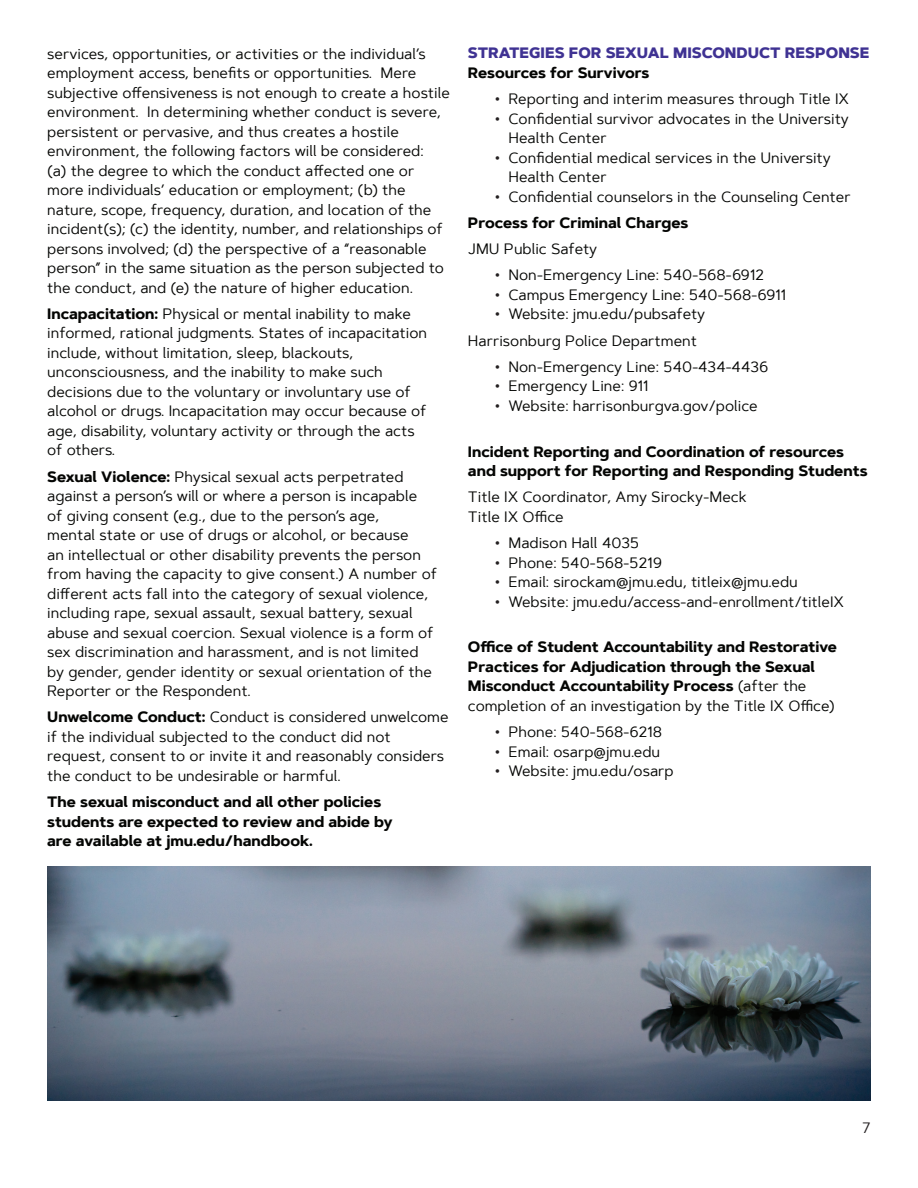
<style>
.page{position:relative;width:918px;height:1188px;background:#fff}
.page>*{position:absolute;margin:0;border:0;box-sizing:border-box;transform-origin:0 0}
.t1{font:15px/19.5px "Artegra Sans";color:#040503}
.t2{font:700 15px/19.5px "Artegra Sans";color:#040503}
.t3{font:800 15px "Artegra Sans";color:#3f3293}
.t4{font:15px "Artegra Sans";color:#231f20}
.s1{font-weight:700}
.s2{color:#231f20}
.s3{font-weight:400}
</style>
<div class="page">
<img style="left:47px;top:866px;width:824px;height:234px">
<p class="t1" style="left:47px;top:43px;width:404px">services, opportunities, or activities or the individual’s employment access, benefits or opportunities. Mere subjective offensiveness is not enough to create a hostile environment. In determining whether conduct is severe, persistent or pervasive, and thus creates a hostile environment, the following factors will be considered:<br>(a) the degree to which the conduct affected one or more individuals’ education or employment; (b) the nature, scope, frequency, duration, and location of the incident(s); (c) the identity, number, and relationships of persons involved; (d) the perspective of a “reasonable person” in the same situation as the person subjected to the conduct, and (e) the nature of higher education.</p>
<p class="t1" style="left:47px;top:304px;width:381px"><span class="s1">Incapacitation:</span> Physical or mental inability to make informed, rational judgments. States of incapacitation include, without limitation, sleep, blackouts, unconsciousness, and the inability to make such decisions due to the voluntary or involuntary use of alcohol or drugs. Incapacitation may occur because of age, disability, voluntary activity or through the acts of others.</p>
<p class="t1" style="left:47px;top:466px;width:391px"><span class="s1">Sexual Violence:</span> Physical sexual acts perpetrated against a person’s will or where a person is incapable<br>of giving consent (e.g., due to the person’s age,<br>mental state or use of drugs or alcohol, or because<br>an intellectual or other disability prevents the person from having the capacity to give consent.) A number of different acts fall into the category of sexual violence, including rape, sexual assault, sexual battery, sexual abuse and sexual coercion. Sexual violence is a form of sex discrimination and harassment, and is not limited by gender, gender identity or sexual orientation of the Reporter or the Respondent.</p>
<p class="t1" style="left:47px;top:707px;width:403px"><span class="s1">Unwelcome Conduct:</span> Conduct is considered unwelcome if the individual subjected to the conduct did not request, consent to or invite it and reasonably considers the conduct to be undesirable or harmful.</p>
<p class="t2" style="left:47px;top:792px;width:347px">The sexual misconduct and all other policies students are expected to review and abide by are available at jmu.edu/handbook.</p>
<p class="t3" style="left:468px;top:42px;width:403px">STRATEGIES FOR SEXUAL MISCONDUCT RESPONSE</p>
<p class="t2" style="left:468px;top:63px;width:183px">Resources for Survivors</p>
<p class="t1" style="left:495px;top:89px;width:356px"><span class="s2">•</span> Reporting and interim measures through Title IX</p>
<p class="t1" style="left:508px;top:108px;width:342px;text-indent:-14px"><span class="s2">•</span> Confidential survivor advocates in the University<br>Health Center</p>
<p class="t1" style="left:508px;top:147px;width:324px;text-indent:-14px"><span class="s2">•</span> Confidential medical services in the University<br>Health Center</p>
<p class="t1" style="left:468px;top:183px;width:384px;line-height:26.2px;text-indent:27px"><span class="s2">•</span> Confidential counselors in the Counseling Center<br><span class="s1">Process for Criminal Charges</span></p>
<p class="t1" style="left:468px;top:239px;width:131px">JMU Public Safety</p>
<p class="t1" style="left:495px;top:265px;width:271px"><span class="s2">•</span> Non-Emergency Line: 540-568-6912</p>
<p class="t1" style="left:495px;top:285px;width:293px"><span class="s2">•</span> Campus Emergency Line: 540-568-6911</p>
<p class="t1" style="left:468px;top:301px;width:239px;line-height:26.2px;text-indent:27px"><span class="s2">•</span> Website: jmu.edu/pubsafety<br>Harrisonburg Police Department</p>
<p class="t1" style="left:495px;top:357px;width:275px"><span class="s2">•</span> Non-Emergency Line: 540-434-4436</p>
<p class="t1" style="left:495px;top:376px;width:155px"><span class="s2">•</span> Emergency Line: 911</p>
<p class="t1" style="left:495px;top:396px;width:264px"><span class="s2">•</span> Website: harrisonburgva.gov/police</p>
<p class="t2" style="left:468px;top:442px;width:401px">Incident Reporting and Coordination of resources and support for Reporting and Responding Students</p>
<p class="t1" style="left:468px;top:487px;width:280px">Title IX Coordinator, Amy Sirocky-Meck<br>Title IX Office</p>
<p class="t1" style="left:495px;top:533px;width:146px"><span class="s2">•</span> Madison Hall 4035</p>
<p class="t1" style="left:495px;top:552px;width:169px"><span class="s2">•</span> Phone: 540-568-5219</p>
<p class="t1" style="left:495px;top:572px;width:304px"><span class="s2">•</span> Email: sirockam@jmu.edu, titleix@jmu.edu</p>
<p class="t1" style="left:495px;top:591px;width:351px"><span class="s2">•</span> Website: jmu.edu/access-and-enrollment/titleIX</p>
<p class="t2" style="left:468px;top:638px;width:370px">Office of Student Accountability and Restorative Practices for Adjudication through the Sexual Misconduct Accountability Process <span class="s3">(after the completion of an investigation by the Title IX Office)</span></p>
<p class="t1" style="left:495px;top:722px;width:169px"><span class="s2">•</span> Phone: 540-568-6218</p>
<p class="t1" style="left:495px;top:741px;width:167px"><span class="s2">•</span> Email: osarp@jmu.edu</p>
<p class="t1" style="left:495px;top:761px;width:180px"><span class="s2">•</span> Website: jmu.edu/osarp</p>
<p class="t4" style="left:862px;top:1118px;width:10px">7</p>
</div>
